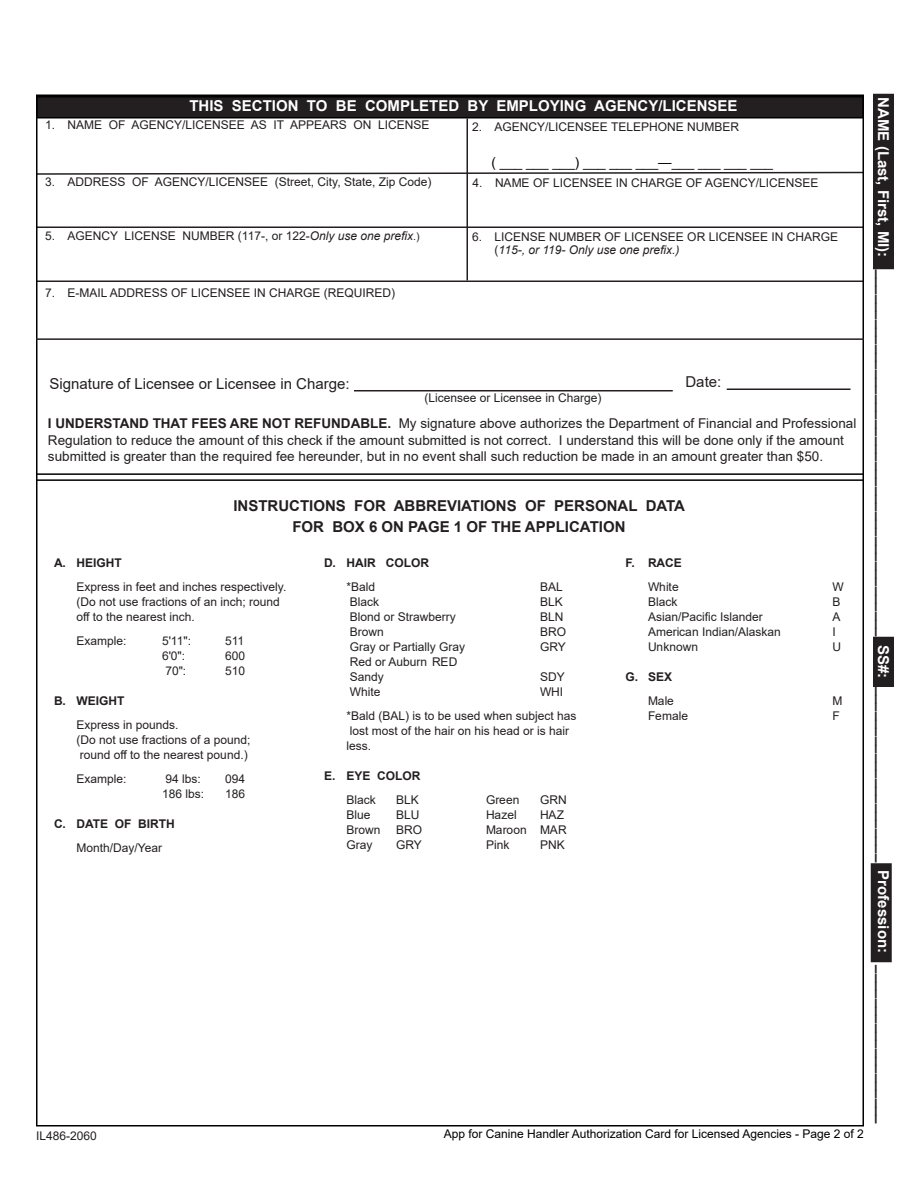
<style>
.page{position:relative;width:918px;height:1188px;background:#fff}
.page>*{position:absolute;margin:0;border:0;box-sizing:border-box;transform-origin:0 0}
.t1{font:700 15px "Arial";color:#231f20}
.t2{font:700 15px "Arial";color:#fff}
.t3{font:15px "Arial";color:#231f20}
.t4{font:13.5px/16.2px "Arial";color:#231f20}
.t5{font:13.5px "Arial";color:#000}
.t6{font:12px/15px "Arial";color:#231f20}
.t7{font:12px "Arial";color:#000}
.t8{font:700 12px "Arial";color:#231f20}
.t9{font:italic 12px "Arial";color:#231f20}
.s1{font-style:italic}
.s2{font-size:10.5px}
.s3{font-style:normal}
.s4{font-weight:700}
.s5{color:#fff}
</style>
<div class="page">
<div style="left:37px;top:95px;width:826px;height:23px;background:#231f20"></div>
<div style="left:36px;top:94px;width:828px;height:24px;border:2px solid #000"></div>
<hr style="left:36px;top:226px;width:828px;height:2px;background:#231f20">
<hr style="left:466px;top:118px;width:2px;height:162px;background:#231f20">
<svg style="left:39px;top:171px;width:822px;height:5px"></svg>
<hr style="left:354px;top:390px;width:319px;height:2px;background:#231f20">
<hr style="left:727px;top:388px;width:123px;height:2px;background:#231f20">
<hr style="left:36px;top:280px;width:828px;height:2px;background:#231f20">
<hr style="left:36px;top:473px;width:828px;height:2px;background:#000">
<hr style="left:36px;top:479px;width:828px;height:2px;background:#000">
<div style="left:872px;top:865px;width:18px;height:96px;background:#231f20"></div>
<div style="left:871px;top:863px;width:21px;height:99px;border:3px solid #231f20"></div>
<div style="left:874px;top:638px;width:18px;height:48px;background:#231f20"></div>
<div style="left:873px;top:637px;width:21px;height:50px;border:3px solid #231f20"></div>
<div style="left:874px;top:95px;width:18px;height:173px;background:#231f20"></div>
<div style="left:873px;top:94px;width:21px;height:175px;border:3px solid #231f20"></div>
<hr style="left:36px;top:338px;width:828px;height:2px;background:#231f20">
<p class="t2" style="left:189px;top:96px;width:550px">THIS SECTION TO BE COMPLETED BY EMPLOYING AGENCY/LICENSEE</p>
<p class="t6" style="left:45px;top:118px;width:386px">1. NAME OF AGENCY/LICENSEE AS IT APPEARS ON LICENSE</p>
<p class="t6" style="left:472px;top:119px;width:268px">2. AGENCY/LICENSEE TELEPHONE NUMBER</p>
<p class="t5" style="left:492px;top:153px;width:283px">( ___ ___ ___) ___ ___ ___—___ ___ ___ ___</p>
<p class="t6" style="left:45px;top:174px;width:388px">3. ADDRESS OF AGENCY/LICENSEE (Street, City, State, Zip Code)</p>
<p class="t6" style="left:472px;top:175px;width:347px">4. NAME OF LICENSEE IN CHARGE OF AGENCY/LICENSEE</p>
<p class="t6" style="left:45px;top:228px;width:376px">5. AGENCY LICENSE NUMBER (117-, or 122-<span class="s1">Only use one prefix</span><span class="s2">.)</span></p>
<p class="t6" style="left:472px;top:229px;width:367px">6. LICENSE NUMBER OF LICENSEE OR LICENSEE IN CHARGE</p>
<p class="t9" style="left:495px;top:242px;width:186px"><span class="s3">(</span>115-, or 119- Only use one prefix.)</p>
<p class="t6" style="left:45px;top:285px;width:352px">7. E-MAIL ADDRESS OF LICENSEE IN CHARGE (REQUIRED)</p>
<p class="t3" style="left:50px;top:373px;width:302px">Signature of Licensee or Licensee in Charge:</p>
<p class="t3" style="left:686px;top:372px;width:37px">Date:</p>
<p class="t6" style="left:425px;top:390px;width:178px">(Licensee or Licensee in Charge)</p>
<p class="t4" style="left:48px;top:415px;width:810px"><span class="s4">I UNDERSTAND THAT FEES ARE NOT REFUNDABLE.</span> My signature above authorizes the Department of Financial and Professional<br>Regulation to reduce the amount of this check if the amount submitted is not correct. I understand this will be done only if the amount submitted is greater than the required fee hereunder, but in no event shall such reduction be made in an amount greater than $50.</p>
<p class="t1" style="left:233px;top:495px;width:453px">INSTRUCTIONS FOR ABBREVIATIONS OF PERSONAL DATA</p>
<p class="t1" style="left:292px;top:516px;width:335px">FOR BOX 6 ON PAGE 1 OF THE APPLICATION</p>
<p class="t8" style="left:54px;top:554px;width:69px">A. HEIGHT</p>
<p class="t6" style="left:76px;top:579px;width:211px">Express in feet and inches respectively.</p>
<p class="t6" style="left:76px;top:594px;width:205px">(Do not use fractions of an inch; round</p>
<p class="t6" style="left:76px;top:609px;width:120px">off to the nearest inch.</p>
<p class="t6" style="left:76px;top:633px;width:52px">Example:</p>
<p class="t6" style="left:162px;top:633px;width:31px">5'11":</p>
<p class="t6" style="left:225px;top:633px;width:21px">511</p>
<p class="t6" style="left:162px;top:648px;width:25px">6'0":</p>
<p class="t6" style="left:225px;top:648px;width:22px">600</p>
<p class="t6" style="left:165px;top:663px;width:22px">70":</p>
<p class="t6" style="left:225px;top:663px;width:22px">510</p>
<p class="t8" style="left:54px;top:692px;width:72px">B. WEIGHT</p>
<p class="t6" style="left:76px;top:717px;width:104px">Express in pounds.</p>
<p class="t6" style="left:76px;top:732px;width:176px">(Do not use fractions of a pound;</p>
<p class="t6" style="left:80px;top:747px;width:169px">round off to the nearest pound.)</p>
<p class="t6" style="left:76px;top:771px;width:52px">Example:</p>
<p class="t6" style="left:165px;top:771px;width:37px">94 lbs:</p>
<p class="t6" style="left:225px;top:771px;width:22px">094</p>
<p class="t6" style="left:162px;top:786px;width:44px">186 lbs:</p>
<p class="t6" style="left:225px;top:786px;width:22px">186</p>
<p class="t8" style="left:54px;top:815px;width:122px">C. DATE OF BIRTH</p>
<p class="t6" style="left:76px;top:840px;width:87px">Month/Day/Year</p>
<p class="t8" style="left:324px;top:554px;width:107px">D. HAIR COLOR</p>
<p class="t6" style="left:346px;top:579px;width:30px">*Bald</p>
<p class="t6" style="left:540px;top:579px;width:24px">BAL</p>
<p class="t6" style="left:350px;top:594px;width:31px">Black</p>
<p class="t6" style="left:540px;top:594px;width:24px">BLK</p>
<p class="t6" style="left:350px;top:609px;width:108px">Blond or Strawberry</p>
<p class="t6" style="left:540px;top:609px;width:25px">BLN</p>
<p class="t6" style="left:350px;top:624px;width:36px">Brown</p>
<p class="t6" style="left:540px;top:624px;width:28px">BRO</p>
<p class="t6" style="left:350px;top:639px;width:117px">Gray or Partially Gray</p>
<p class="t6" style="left:540px;top:639px;width:27px">GRY</p>
<p class="t6" style="left:350px;top:654px;width:109px">Red or Auburn RED</p>
<p class="t6" style="left:350px;top:669px;width:36px">Sandy</p>
<p class="t6" style="left:540px;top:669px;width:26px">SDY</p>
<p class="t6" style="left:350px;top:684px;width:32px">White</p>
<p class="t6" style="left:540px;top:684px;width:25px">WHI</p>
<p class="t6" style="left:346px;top:708px;width:232px">*Bald (BAL) is to be used when subject has</p>
<p class="t6" style="left:346px;top:723px;width:224px">lost most of the hair on his head or is hair less.</p>
<p class="t8" style="left:324px;top:767px;width:98px">E. EYE COLOR</p>
<p class="t6" style="left:346px;top:792px;width:31px">Black</p>
<p class="t6" style="left:396px;top:792px;width:24px">BLK</p>
<p class="t6" style="left:486px;top:792px;width:35px">Green</p>
<p class="t6" style="left:540px;top:792px;width:28px">GRN</p>
<p class="t6" style="left:346px;top:807px;width:26px">Blue</p>
<p class="t6" style="left:396px;top:807px;width:25px">BLU</p>
<p class="t6" style="left:486px;top:807px;width:32px">Hazel</p>
<p class="t6" style="left:540px;top:807px;width:25px">HAZ</p>
<p class="t6" style="left:346px;top:822px;width:36px">Brown</p>
<p class="t6" style="left:396px;top:822px;width:28px">BRO</p>
<p class="t6" style="left:486px;top:822px;width:82px">Maroon MAR</p>
<p class="t6" style="left:346px;top:837px;width:28px">Gray</p>
<p class="t6" style="left:396px;top:837px;width:27px">GRY</p>
<p class="t6" style="left:486px;top:837px;width:25px">Pink</p>
<p class="t6" style="left:540px;top:837px;width:26px">PNK</p>
<p class="t8" style="left:626px;top:554px;width:58px">F. RACE</p>
<p class="t6" style="left:648px;top:579px;width:32px">White</p>
<p class="t6" style="left:832px;top:579px;width:13px">W</p>
<p class="t6" style="left:648px;top:594px;width:31px">Black</p>
<p class="t6" style="left:832px;top:594px;width:10px">B</p>
<p class="t6" style="left:648px;top:609px;width:116px">Asian/Pacific Islander</p>
<p class="t6" style="left:832px;top:609px;width:10px">A</p>
<p class="t6" style="left:648px;top:624px;width:134px">American Indian/Alaskan</p>
<p class="t6" style="left:832px;top:624px;width:5px">I</p>
<p class="t6" style="left:648px;top:639px;width:52px">Unknown</p>
<p class="t6" style="left:832px;top:639px;width:10px">U</p>
<p class="t8" style="left:626px;top:668px;width:48px">G. SEX</p>
<p class="t6" style="left:648px;top:693px;width:28px">Male</p>
<p class="t6" style="left:832px;top:693px;width:11px">M</p>
<p class="t6" style="left:648px;top:708px;width:42px">Female</p>
<p class="t6" style="left:832px;top:708px;width:9px">F</p>
<p class="t6" style="left:36px;top:1128px;width:62px">IL486-2060</p>
<p class="t7" style="left:444px;top:1126px;width:422px">App for Canine Handler Authorization Card for Licensed Agencies - Page 2 of 2</p>
<p class="t1" style="left:894px;top:97px;width:1028px;rotate:90deg"><span class="s5">NAME (Last, First, MI):</span> _____________________________________________ <span class="s5">SS#:</span> _____________________ <span class="s5">Profession:</span> ___________________</p>
</div>
